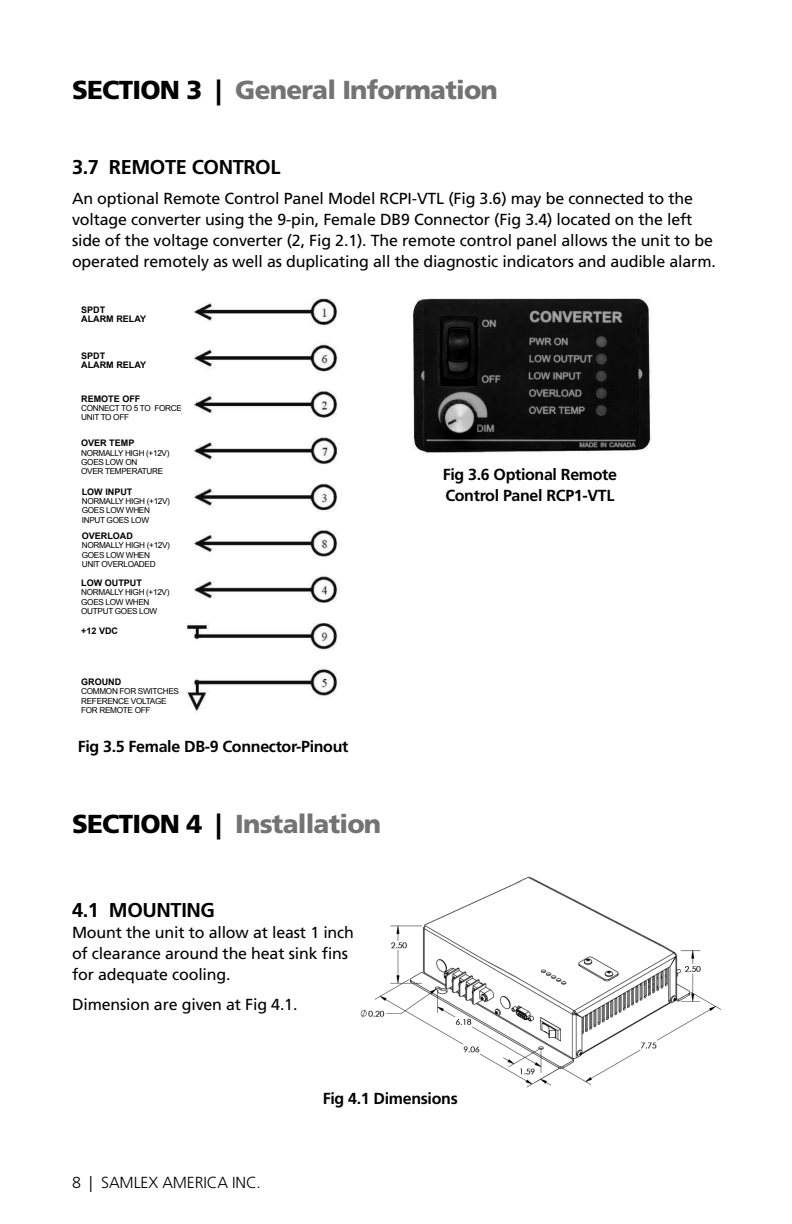
<style>
.page{position:relative;width:792px;height:1224px;background:#fff}
.page>*{position:absolute;margin:0;border:0;box-sizing:border-box;transform-origin:0 0}
.t1{font:900 26px "Frutiger LT Std";letter-spacing:-.03em;color:#737373}
.t2{font:700 20px "Frutiger LT Std";letter-spacing:-.02em;color:#000}
.t3{font:16px/21px "Frutiger LT Std";letter-spacing:-.01em;color:#000}
.t4{font:700 16px/21px "Frutiger LT Std";letter-spacing:-.02em;color:#000}
.t5{font:300 16px "Frutiger LT Std";letter-spacing:-.01em;color:#000}
.t6{font:700 9px/9.2px "Arial";color:#000}
.t7{font:8.2px/9.2px "Arial";letter-spacing:-.04em;color:#000}
.s1{color:#000}
</style>
<div class="page">
<img style="left:413px;top:298px;width:239px;height:155px">
<img style="left:181px;top:298px;width:157px;height:416px">
<img style="left:360px;top:876px;width:361px;height:212px">
<h1 class="t1" style="left:72px;top:74px;width:427px"><span class="s1">Section 3 |</span> General Information</h1>
<p class="t2" style="left:72px;top:155px;width:205px">3.7 Remote Control</p>
<p class="t3" style="left:72px;top:188px;width:645px">An optional Remote Control Panel Model RCPI-VTL (Fig 3.6) may be connected to the voltage converter using the 9-pin, Female DB9 Connector (Fig 3.4) located on the left side of the voltage converter (2, Fig 2.1). The remote control panel allows the unit to be operated remotely as well as duplicating all the diagnostic indicators and audible alarm.</p>
<p class="t6" style="left:81px;top:305px;width:66px">SPDT<br>ALARM RELAY</p>
<p class="t6" style="left:81px;top:351px;width:66px">SPDT<br>ALARM RELAY</p>
<p class="t6" style="left:81px;top:394px;width:61px">REMOTE OFF</p>
<p class="t7" style="left:81px;top:404px;width:102px">CONNECT TO 5 TO FORCE<br>UNIT TO OFF</p>
<p class="t6" style="left:81px;top:439px;width:55px">OVER TEMP</p>
<p class="t7" style="left:81px;top:448px;width:90px">NORMALLY HIGH (+12V)<br>GOES LOW ON<br>OVER TEMPERATURE</p>
<p class="t6" style="left:82px;top:487px;width:52px">LOW INPUT</p>
<p class="t7" style="left:82px;top:497px;width:90px">NORMALLY HIGH (+12V)<br>GOES LOW WHEN<br>INPUT GOES LOW</p>
<p class="t6" style="left:82px;top:532px;width:53px">OVERLOAD</p>
<p class="t7" style="left:82px;top:541px;width:90px">NORMALLY HIGH (+12V)<br>GOES LOW WHEN<br>UNIT OVERLOADED</p>
<p class="t6" style="left:81px;top:579px;width:62px">LOW OUTPUT</p>
<p class="t7" style="left:81px;top:588px;width:90px">NORMALLY HIGH (+12V)<br>GOES LOW WHEN<br>OUTPUT GOES LOW</p>
<p class="t6" style="left:81px;top:626px;width:38px">+12 VDC</p>
<p class="t6" style="left:81px;top:678px;width:42px">GROUND</p>
<p class="t7" style="left:81px;top:687px;width:99px">COMMON FOR SWITCHES<br>REFERENCE VOLTAGE<br>FOR REMOTE OFF</p>
<p class="t4" style="left:78px;top:736px;width:272px">Fig 3.5 Female DB-9 Connector-Pinout</p>
<h1 class="t1" style="left:72px;top:808px;width:311px"><span class="s1">Section 4 |</span> Installation</h1>
<p class="t2" style="left:72px;top:898px;width:97px">4.1 MOUNTING</p>
<p class="t3" style="left:72px;top:922px;width:283px">Mount the unit to allow at least 1 inch of clearance around the heat sink fins for adequate cooling.</p>
<p class="t3" style="left:72px;top:994px;width:227px">Dimension are given at Fig 4.1.</p>
<p class="t4" style="left:443px;top:464px;width:176px">Fig 3.6 Optional Remote<br>Control Panel RCP1-VTL</p>
<p class="t5" style="left:72px;top:1173px;width:191px">8 | SAMLEX AMERICA INC.</p>
<p class="t4" style="left:323px;top:1088px;width:137px">Fig 4.1 Dimensions</p>
</div>
